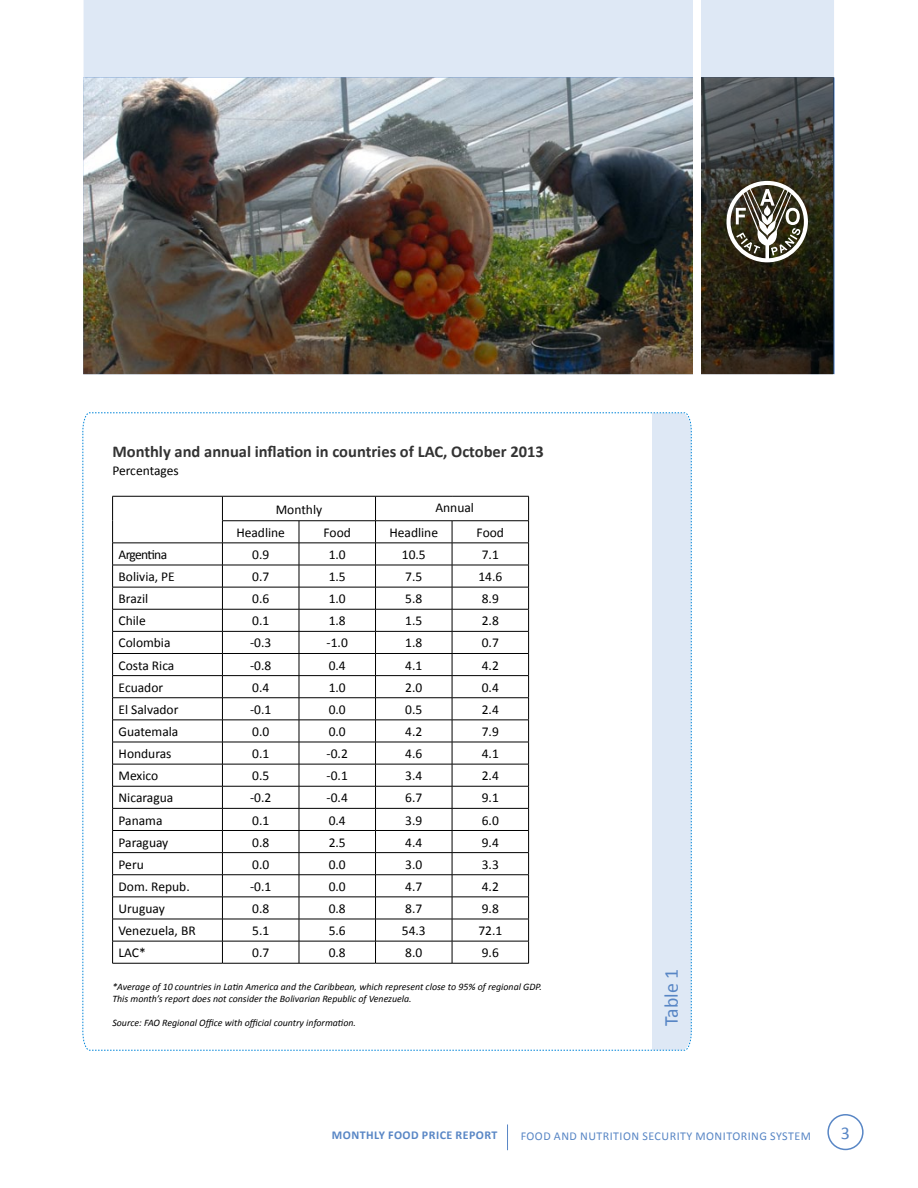
<style>
.page{position:relative;width:918px;height:1188px;background:#fff}
.page>*{position:absolute;margin:0;border:0;box-sizing:border-box;transform-origin:0 0}
.t1{font:19.8px "Calibri";color:#5886c5}
.t2{font:18px "Calibri";color:#5886c5}
.t3{font:700 16.5px "Calibri";color:#333}
.t4{font:13.5px/23.2px "Calibri";color:#000}
.t5{font:12px "Calibri";letter-spacing:.04em;color:#5886c5}
.t6{font:700 12px "Calibri";letter-spacing:.04em;color:#5886c5}
.t7{font:italic 9.9px/11.9px "Calibri";color:#000}
</style>
<div class="page">
<div style="left:827px;top:1114px;width:37px;height:36px;border:2px solid #5886c5;border-radius:50%"></div>
<svg style="left:507px;top:1124px;width:1px;height:26px"></svg>
<svg style="left:82px;top:412px;width:610px;height:639px"></svg>
<div style="left:84px;top:0;width:750px;height:77px;background:#dee8f5"></div>
<img style="left:83px;top:77px;width:610px;height:297px">
<svg style="left:701px;top:77px;width:133px;height:297px"></svg>
<svg style="left:727px;top:181px;width:81px;height:81px"></svg>
<div style="left:693px;top:0;width:7px;height:401px;background:#fff"></div>
<p class="t3" style="left:112px;top:441px;width:433px">Monthly and annual inflation in countries of LAC, October 2013</p>
<p class="t4" style="left:112px;top:458px;width:68px">Percentages</p>
<p class="t4" style="left:435px;top:496px;width:40px">Annual</p>
<p class="t4" style="left:236px;top:498px;width:87px;text-indent:39px">Monthly<br>Headline</p>
<p class="t4" style="left:324px;top:521px;width:29px">Food</p>
<p class="t4" style="left:389px;top:521px;width:50px">Headline</p>
<p class="t4" style="left:477px;top:521px;width:29px">Food</p>
<p class="t4" style="left:119px;top:543px;width:50px">Argentina</p>
<p class="t4" style="left:252px;top:543px;width:19px">0.9</p>
<p class="t4" style="left:329px;top:543px;width:19px">1.0</p>
<p class="t4" style="left:402px;top:543px;width:25px">10.5</p>
<p class="t4" style="left:482px;top:543px;width:19px">7.1</p>
<p class="t4" style="left:119px;top:565px;width:56px">Bolivia, PE</p>
<p class="t4" style="left:252px;top:565px;width:19px">0.7</p>
<p class="t4" style="left:329px;top:565px;width:19px">1.5</p>
<p class="t4" style="left:405px;top:565px;width:19px">7.5</p>
<p class="t4" style="left:478px;top:565px;width:25px">14.6</p>
<p class="t4" style="left:119px;top:587px;width:31px">Brazil</p>
<p class="t4" style="left:252px;top:587px;width:19px">0.6</p>
<p class="t4" style="left:329px;top:587px;width:19px">1.0</p>
<p class="t4" style="left:405px;top:587px;width:19px">5.8</p>
<p class="t4" style="left:482px;top:587px;width:19px">8.9</p>
<p class="t4" style="left:119px;top:609px;width:29px">Chile</p>
<p class="t4" style="left:252px;top:609px;width:19px">0.1</p>
<p class="t4" style="left:329px;top:609px;width:19px">1.8</p>
<p class="t4" style="left:405px;top:609px;width:19px">1.5</p>
<p class="t4" style="left:482px;top:609px;width:19px">2.8</p>
<p class="t4" style="left:119px;top:631px;width:53px">Colombia</p>
<p class="t4" style="left:250px;top:631px;width:23px">-0.3</p>
<p class="t4" style="left:327px;top:631px;width:23px">-1.0</p>
<p class="t4" style="left:405px;top:631px;width:19px">1.8</p>
<p class="t4" style="left:482px;top:631px;width:19px">0.7</p>
<p class="t4" style="left:119px;top:654px;width:57px">Costa Rica</p>
<p class="t4" style="left:250px;top:654px;width:23px">-0.8</p>
<p class="t4" style="left:329px;top:654px;width:19px">0.4</p>
<p class="t4" style="left:405px;top:654px;width:19px">4.1</p>
<p class="t4" style="left:482px;top:654px;width:19px">4.2</p>
<p class="t4" style="left:119px;top:676px;width:46px">Ecuador</p>
<p class="t4" style="left:252px;top:676px;width:19px">0.4</p>
<p class="t4" style="left:329px;top:676px;width:19px">1.0</p>
<p class="t4" style="left:405px;top:676px;width:19px">2.0</p>
<p class="t4" style="left:482px;top:676px;width:19px">0.4</p>
<p class="t4" style="left:119px;top:698px;width:61px">El Salvador</p>
<p class="t4" style="left:250px;top:698px;width:23px">-0.1</p>
<p class="t4" style="left:329px;top:698px;width:19px">0.0</p>
<p class="t4" style="left:405px;top:698px;width:19px">0.5</p>
<p class="t4" style="left:482px;top:698px;width:19px">2.4</p>
<p class="t4" style="left:119px;top:720px;width:61px">Guatemala</p>
<p class="t4" style="left:252px;top:720px;width:19px">0.0</p>
<p class="t4" style="left:329px;top:720px;width:19px">0.0</p>
<p class="t4" style="left:405px;top:720px;width:19px">4.2</p>
<p class="t4" style="left:482px;top:720px;width:19px">7.9</p>
<p class="t4" style="left:119px;top:742px;width:54px">Honduras</p>
<p class="t4" style="left:252px;top:742px;width:19px">0.1</p>
<p class="t4" style="left:327px;top:742px;width:23px">-0.2</p>
<p class="t4" style="left:405px;top:742px;width:19px">4.6</p>
<p class="t4" style="left:482px;top:742px;width:19px">4.1</p>
<p class="t4" style="left:119px;top:764px;width:41px">Mexico</p>
<p class="t4" style="left:252px;top:764px;width:19px">0.5</p>
<p class="t4" style="left:327px;top:764px;width:23px">-0.1</p>
<p class="t4" style="left:405px;top:764px;width:19px">3.4</p>
<p class="t4" style="left:482px;top:764px;width:19px">2.4</p>
<p class="t4" style="left:119px;top:786px;width:56px">N icaragua</p>
<p class="t4" style="left:250px;top:786px;width:23px">-0.2</p>
<p class="t4" style="left:327px;top:786px;width:23px">-0.4</p>
<p class="t4" style="left:405px;top:786px;width:19px">6.7</p>
<p class="t4" style="left:482px;top:786px;width:19px">9.1</p>
<p class="t4" style="left:119px;top:808px;width:45px">Panama</p>
<p class="t4" style="left:252px;top:808px;width:19px">0.1</p>
<p class="t4" style="left:329px;top:808px;width:19px">0.4</p>
<p class="t4" style="left:405px;top:808px;width:19px">3.9</p>
<p class="t4" style="left:482px;top:808px;width:19px">6.0</p>
<p class="t4" style="left:119px;top:831px;width:51px">Paraguay</p>
<p class="t4" style="left:252px;top:831px;width:19px">0.8</p>
<p class="t4" style="left:329px;top:831px;width:19px">2.5</p>
<p class="t4" style="left:405px;top:831px;width:19px">4.4</p>
<p class="t4" style="left:482px;top:831px;width:19px">9.4</p>
<p class="t4" style="left:119px;top:853px;width:27px">Peru</p>
<p class="t4" style="left:252px;top:853px;width:19px">0.0</p>
<p class="t4" style="left:329px;top:853px;width:19px">0.0</p>
<p class="t4" style="left:405px;top:853px;width:19px">3.0</p>
<p class="t4" style="left:482px;top:853px;width:19px">3.3</p>
<p class="t4" style="left:119px;top:875px;width:73px">Dom. Repub.</p>
<p class="t4" style="left:250px;top:875px;width:23px">-0.1</p>
<p class="t4" style="left:329px;top:875px;width:19px">0.0</p>
<p class="t4" style="left:405px;top:875px;width:19px">4.7</p>
<p class="t4" style="left:482px;top:875px;width:19px">4.2</p>
<p class="t4" style="left:119px;top:897px;width:48px">U ruguay</p>
<p class="t4" style="left:252px;top:897px;width:19px">0.8</p>
<p class="t4" style="left:329px;top:897px;width:19px">0.8</p>
<p class="t4" style="left:405px;top:897px;width:19px">8.7</p>
<p class="t4" style="left:482px;top:897px;width:19px">9.8</p>
<p class="t4" style="left:119px;top:919px;width:79px">Venezuela, BR</p>
<p class="t4" style="left:252px;top:919px;width:19px">5.1</p>
<p class="t4" style="left:329px;top:919px;width:19px">5.6</p>
<p class="t4" style="left:402px;top:919px;width:25px">54.3</p>
<p class="t4" style="left:478px;top:919px;width:25px">72.1</p>
<p class="t4" style="left:119px;top:941px;width:29px">LAC*</p>
<p class="t4" style="left:252px;top:941px;width:19px">0.7</p>
<p class="t4" style="left:329px;top:941px;width:19px">0.8</p>
<p class="t4" style="left:405px;top:941px;width:19px">8.0</p>
<p class="t4" style="left:482px;top:941px;width:19px">9.6</p>
<p class="t7" style="left:112px;top:980px;width:431px">*Average of 10 countries in Latin America and the Caribbean, which represent close to 95% of regional GDP.<br>This month’s report does not consider the Bolivarian Republic of Venezuela.</p>
<p class="t7" style="left:112px;top:1016px;width:245px">Source: FAO Regional Office with official country information.</p>
<h1 class="t1" style="left:659px;top:1026px;width:58px;rotate:-90deg">Table 1</h1>
<p class="t6" style="left:332px;top:1127px;width:20px">Monthl</p>
<p class="t6" style="left:379px;top:1127px;width:85px">y Food Price Repo</p>
<p class="t6" style="left:485px;top:1127px;width:13px">rt</p>
<p class="t5" style="left:521px;top:1128px;width:290px">Foo d and nutritio n security mo nitori ng system</p>
<h2 class="t2" style="left:841px;top:1122px;width:11px">3</h2>
</div>
